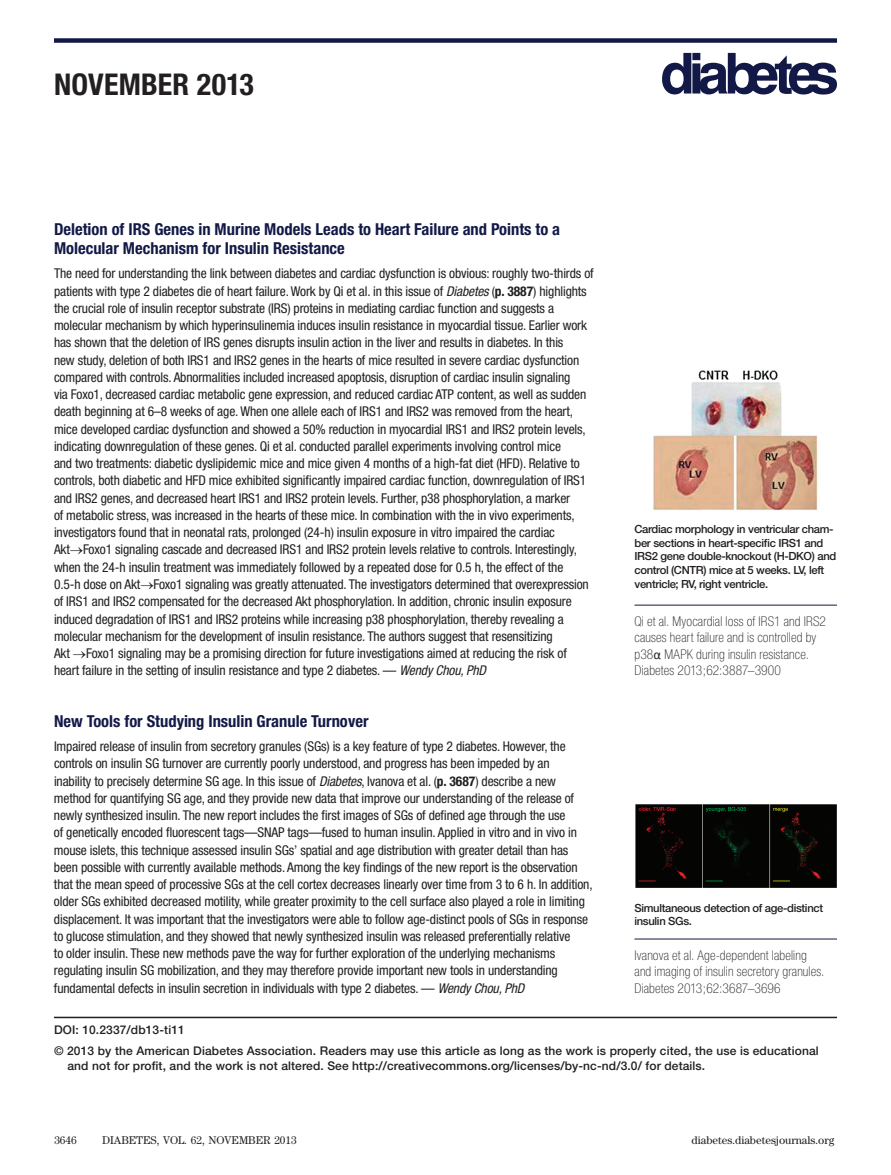
<style>
.page{position:relative;width:891px;height:1175px;background:#fff}
.page>*{position:absolute;margin:0;border:0;box-sizing:border-box;transform-origin:0 0}
.t1{font:700 condensed 30px "Helvetica Neue";letter-spacing:.01em;color:#231f20}
.t2{font:700 condensed 16.5px/19.5px "Helvetica Neue";color:#131946}
.t3{font:condensed 13.5px/17.2px "Helvetica Neue";letter-spacing:-.01em;color:#231f20}
.t4{font:100 condensed 13.5px/16.5px "Helvetica Neue";letter-spacing:.01em;color:#231f20}
.t5{font:500 12px/20.4px "Helvetica Neue";letter-spacing:.01em;color:#231f20}
.t6{font:500 11.25px/13.5px "Helvetica Neue";letter-spacing:-.03em;color:#231f20}
.t7{font:11.25px "Adv OT7 f 30 b 5 a 9";color:#231f20}
.t8{font:500 11.25px/13.5px "Helvetica Neue LT Std";letter-spacing:-.03em;color:#231f20}
.s1{font-style:italic}
.s2{font-weight:700}
.s3{font-family:"Calibri";font-weight:400;font-stretch:normal}
</style>
<div class="page">
<hr style="left:634px;top:604px;width:203px;height:1px;background:#131946">
<hr style="left:634px;top:938px;width:203px;height:1px;background:#131946">
<hr style="left:54px;top:1016px;width:783px;height:2px;background:#231f20">
<svg style="left:662px;top:53px;width:175px;height:41px"></svg>
<div style="left:54px;top:38px;width:783px;height:5px;background:#131946"></div>
<img style="left:653px;top:370px;width:164px;height:141px">
<img style="left:635px;top:804px;width:202px;height:84px">
<h1 class="t1" style="left:54px;top:73px;width:201px">NOVEMBER 2013</h1>
<p class="t2" style="left:54px;top:221px;width:508px">Deletion of IRS Genes in Murine Models Leads to Heart Failure and Points to a<br>Molecular Mechanism for Insulin Resistance</p>
<p class="t3" style="left:54px;top:266px;width:541px">The need for understanding the link between diabetes and cardiac dysfunction is obvious: roughly two-thirds of patients with type 2 diabetes die of heart failure. Work by Qi et al. in this issue of <span class="s1">Diabetes</span> (<span class="s2">p. 3887</span>) highlights the crucial role of insulin receptor substrate (IRS) proteins in mediating cardiac function and suggests a molecular mechanism by which hyperinsulinemia induces insulin resistance in myocardial tissue. Earlier work has shown that the deletion of IRS genes disrupts insulin action in the liver and results in diabetes. In this<br>new study, deletion of both IRS1 and IRS2 genes in the hearts of mice resulted in severe cardiac dysfunction compared with controls. Abnormalities included increased apoptosis, disruption of cardiac insulin signaling<br>via Foxo1, decreased cardiac metabolic gene expression, and reduced cardiac ATP content, as well as sudden death beginning at 6–8 weeks of age. When one allele each of IRS1 and IRS2 was removed from the heart, mice developed cardiac dysfunction and showed a 50% reduction in myocardial IRS1 and IRS2 protein levels, indicating downregulation of these genes. Qi et al. conducted parallel experiments involving control mice<br>and two treatments: diabetic dyslipidemic mice and mice given 4 months of a high-fat diet (HFD). Relative to controls, both diabetic and HFD mice exhibited significantly impaired cardiac function, downregulation of IRS1 and IRS2 genes, and decreased heart IRS1 and IRS2 protein levels. Further, p38 phosphorylation, a marker<br>of metabolic stress, was increased in the hearts of these mice. In combination with the in vivo experiments, investigators found that in neonatal rats, prolonged (24-h) insulin exposure in vitro impaired the cardiac<br>Akt Foxo1 signaling cascade and decreased IRS1 and IRS2 protein levels relative to controls. Interestingly, when the 24-h insulin treatment was immediately followed by a repeated dose for 0.5 h, the effect of the<br>0.5-h dose on Akt Foxo1 signaling was greatly attenuated. The investigators determined that overexpression of IRS1 and IRS2 compensated for the decreased Akt phosphorylation. In addition, chronic insulin exposure induced degradation of IRS1 and IRS2 proteins while increasing p38 phosphorylation, thereby revealing a molecular mechanism for the development of insulin resistance. The authors suggest that resensitizing<br>Akt Foxo1 signaling may be a promising direction for future investigations aimed at reducing the risk of heart failure in the setting of insulin resistance and type 2 diabetes. — <span class="s1">Wendy Chou, PhD</span></p>
<p class="t2" style="left:54px;top:713px;width:316px">New Tools for Studying Insulin Granule Turnover</p>
<p class="t3" style="left:54px;top:738px;width:540px">Impaired release of insulin from secretory granules (SGs) is a key feature of type 2 diabetes. However, the controls on insulin SG turnover are currently poorly understood, and progress has been impeded by an<br>inability to precisely determine SG age. In this issue of <span class="s1">Diabetes</span>, Ivanova et al. (<span class="s2">p. 3687</span>) describe a new method for quantifying SG age, and they provide new data that improve our understanding of the release of newly synthesized insulin. The new report includes the first images of SGs of defined age through the use<br>of genetically encoded fluorescent tags—SNAP tags—fused to human insulin. Applied in vitro and in vivo in mouse islets, this technique assessed insulin SGs’ spatial and age distribution with greater detail than has been possible with currently available methods. Among the key findings of the new report is the observation that the mean speed of processive SGs at the cell cortex decreases linearly over time from 3 to 6 h. In addition, older SGs exhibited decreased motility, while greater proximity to the cell surface also played a role in limiting displacement. It was important that the investigators were able to follow age-distinct pools of SGs in response to glucose stimulation, and they showed that newly synthesized insulin was released preferentially relative<br>to older insulin. These new methods pave the way for further exploration of the underlying mechanisms regulating insulin SG mobilization, and they may therefore provide important new tools in understanding fundamental defects in insulin secretion in individuals with type 2 diabetes. — <span class="s1">Wendy Chou, PhD</span></p>
<p class="t5" style="left:54px;top:1021px;width:766px">DOI: 10.2337/db13-ti11<br>© 2013 by the American Diabetes Association. Readers may use this article as long as the work is properly cited, the use is educational</p>
<p class="t5" style="left:68px;top:1056px;width:639px">and not for profit, and the work is not altered. See http://creativecommons.org/licenses/by-nc-nd/3.0/ for details.</p>
<p class="t6" style="left:634px;top:524px;width:203px">Cardiac morphology in ventricular cham&shy;ber sections in heart-specific IRS1 and IRS2 gene double-knockout (H-DKO) and control (CNTR) mice at 5 weeks. LV, left ventricle; RV, right ventricle.</p>
<p class="t4" style="left:634px;top:614px;width:193px">Qi et al. Myocardial loss of IRS1 and IRS2 causes heart failure and is controlled by p38<span class="s3">α</span> MAPK during insulin resistance.<br>Diabetes 2013;62:3887–3900</p>
<p class="t8" style="left:634px;top:902px;width:190px">Simultaneous detection of age-distinct insulin SGs.</p>
<p class="t4" style="left:634px;top:947px;width:192px">Ivanova et al. Age-dependent labeling and imaging of insulin secretory granules.<br>Diabetes 2013;62:3687–3696</p>
<p class="t7" style="left:54px;top:1136px;width:24px">3646</p>
<p class="t7" style="left:102px;top:1136px;width:196px">DIABETES, VOL. 62, NOVEMBER 2013</p>
<p class="t7" style="left:692px;top:1136px;width:144px">diabetes.diabetesjournals.org</p>
</div>
